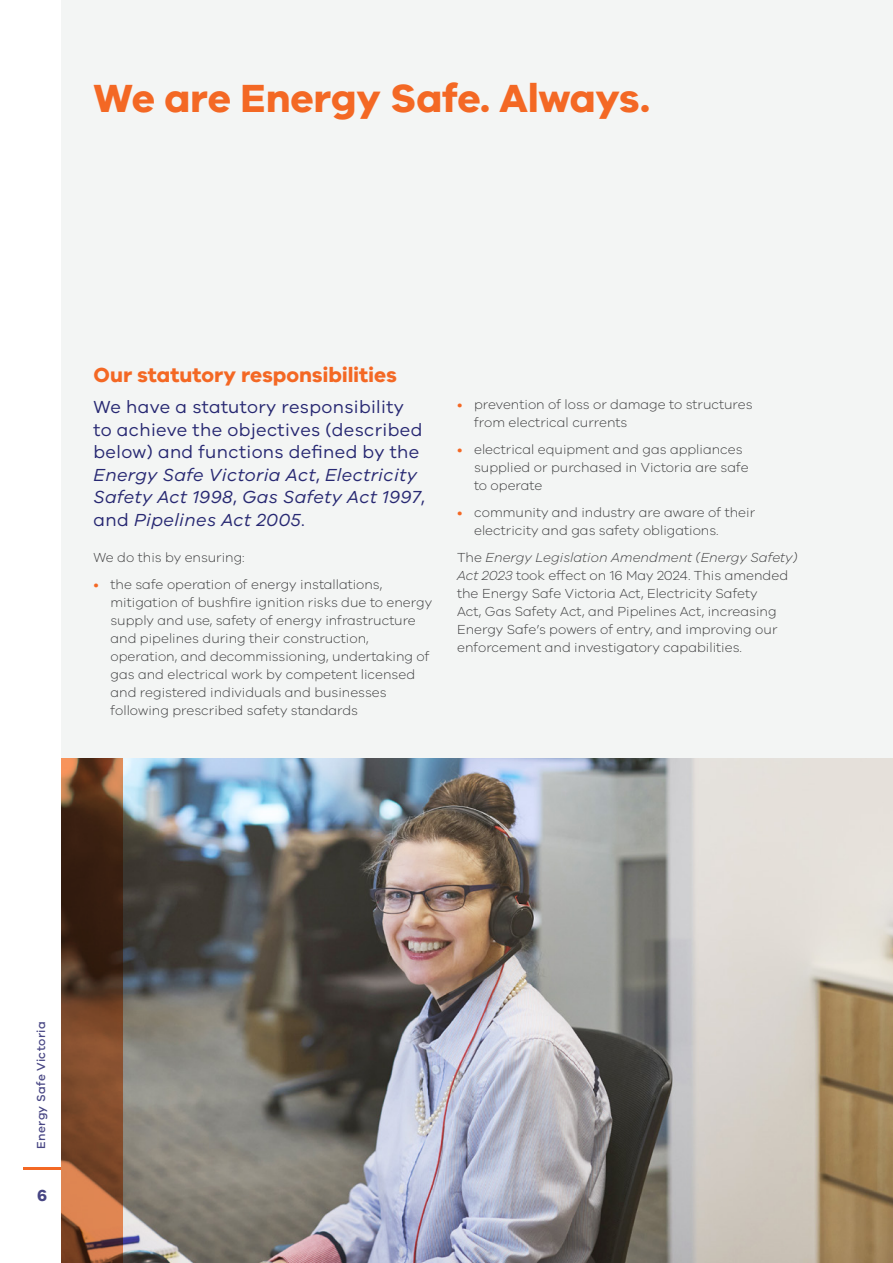
<style>
.page{position:relative;width:893px;height:1263px;background:#fff}
.page>*{position:absolute;margin:0;border:0;box-sizing:border-box;transform-origin:0 0}
.t1{font:700 40.5px "VIC";letter-spacing:-.005em;color:#f36824}
.H2_FRONT{font:700 21px "VIC";letter-spacing:-.005em;color:#f36824}
.Intro2{font:18px/22.5px "VIC";letter-spacing:.02em;color:#272872}
.t2{font:700 16.5px "VIC";color:#484684}
.Body_Baseline_Grid{font:300 13.5px/18px "VIC";color:#3e3e3f}
.t3{font:500 12px "VIC";letter-spacing:.03em;color:#484684}
.s1{font-style:italic}
.s2{font-weight:400;color:#f36824}
</style>
<div class="page">
<div style="left:61px;top:0;width:832px;height:1263px;background:#f3f5f4"></div>
<img style="left:122px;top:759px;width:771px;height:504px">
<svg style="left:61px;top:759px;width:61px;height:504px;background:#6e4126"></svg>
<hr style="left:23px;top:1166px;width:38px;height:3px;background:#f36824">
<h1 class="t1" style="left:94px;top:73px;width:558px">We are Energy Safe. Always.</h1>
<p class="H2_FRONT" style="left:94px;top:362px;width:305px">Our statutory responsibilities</p>
<p class="Intro2" style="left:94px;top:395px;width:333px">We have a statutory responsibility to achieve the objectives (described below) and functions defined by the <span class="s1">Energy Safe Victoria Act</span>, <span class="s1">Electricity Safety Act 1998</span>, <span class="s1">Gas Safety Act 1997</span>, and <span class="s1">Pipelines Act 2005</span>.</p>
<p class="Body_Baseline_Grid" style="left:94px;top:548px;width:153px">We do this by ensuring:</p>
<p class="Body_Baseline_Grid" style="left:111px;top:575px;width:323px;text-indent:-17px"><span class="s2">•</span> the safe operation of energy installations, mitigation of bushfire ignition risks due to energy supply and use, safety of energy infrastructure and pipelines during their construction, operation, and decommissioning, undertaking of gas and electrical work by competent licensed and registered individuals and businesses following prescribed safety standards</p>
<p class="Body_Baseline_Grid" style="left:474px;top:395px;width:280px;text-indent:-17px"><span class="s2">•</span> prevention of loss or damage to structures from electrical currents</p>
<p class="Body_Baseline_Grid" style="left:474px;top:440px;width:276px;text-indent:-17px"><span class="s2">•</span> electrical equipment and gas appliances supplied or purchased in Victoria are safe to operate</p>
<p class="Body_Baseline_Grid" style="left:474px;top:503px;width:282px;text-indent:-17px"><span class="s2">•</span> community and industry are aware of their electricity and gas safety obligations.</p>
<p class="Body_Baseline_Grid" style="left:457px;top:548px;width:342px">The <span class="s1">Energy Legislation Amendment (Energy Safety)<br>Act 2023</span> took effect on 16 May 2024. This amended the Energy Safe Victoria Act, Electricity Safety<br>Act, Gas Safety Act, and Pipelines Act, increasing Energy Safe’s powers of entry, and improving our enforcement and investigatory capabilities.</p>
<p class="t3" style="left:34px;top:1149px;width:129px;rotate:-90deg">Energy Safe Victoria</p>
<p class="t2" style="left:37px;top:1185px;width:12px">6</p>
</div>
